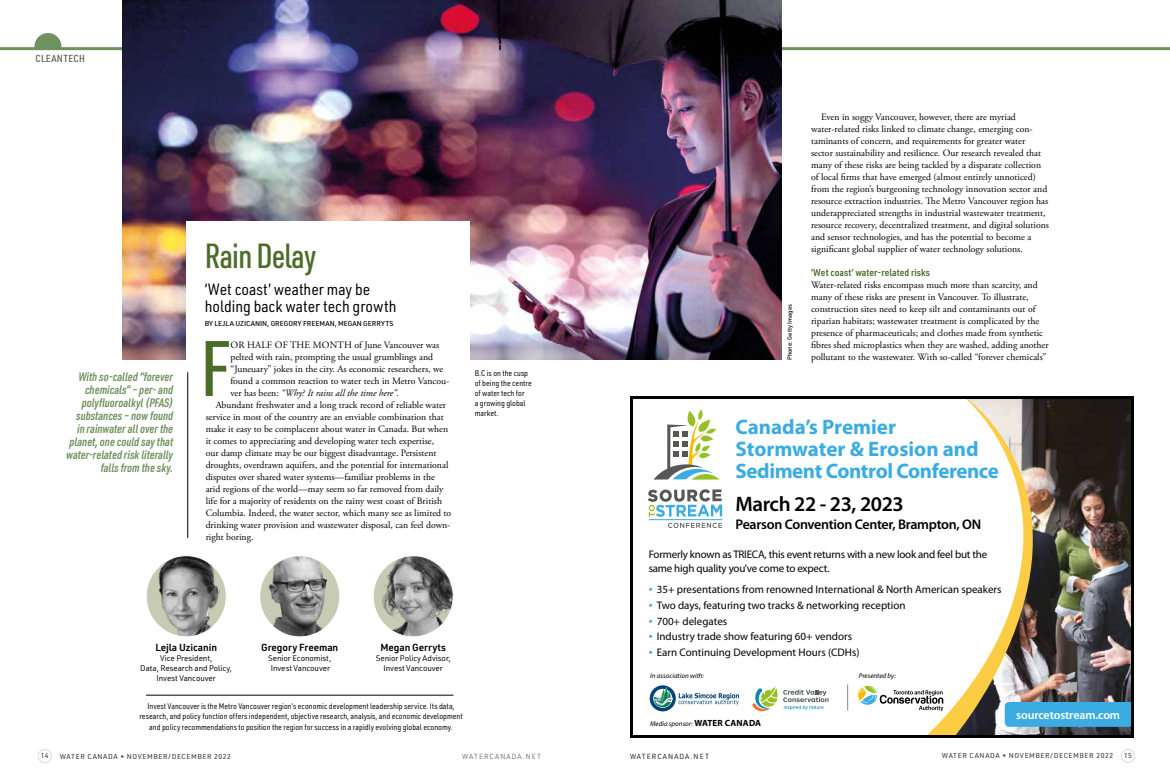
<style>
.page{position:relative;width:1170px;height:783px;background:#fff}
.page>*{position:absolute;margin:0;border:0;box-sizing:border-box;transform-origin:0 0}
.t1{font:500 77px "URWDIN Cond";color:#4b6d29}
.t2{font:500 34px "URWDIN Cond";letter-spacing:-.02em;color:#4b6d29}
.t3{font:700 21px/22px "Myriad Pro";letter-spacing:-.01em;color:#3bace2}
.t4{font:600 21px "Myriad Pro";letter-spacing:-.02em;color:#000}
.t5{font:16px/17px "URWDIN Semi Cond";color:#000}
.t6{font:600 14px "Myriad Pro";letter-spacing:-.02em;color:#000}
.t7{font:italic 600 12px/13px "URWDIN Cond";color:#6e925e;text-align:right}
.t8{font:600 12px "Myriad Pro";letter-spacing:-.01em;color:#fff}
.t9{font:11px "Myriad Pro";color:#000}
.t10{font:11px/14px "Myriad Pro";letter-spacing:-.02em;color:#000}
.t11{font:600 10px "URWDIN";letter-spacing:-.01em;color:#000}
.t12{font:500 10px "URWDIN Semi Cond";letter-spacing:.02em;color:#575756}
.t13{font:9.8px/12px "Adobe Garamond Pro";color:#000}
.t14{font:italic 9.8px "Adobe Garamond Pro";color:#000}
.t15{font:600 9.8px "URWDIN Semi Cond";color:#4b6d29}
.t16{font:8px/10px "URWDIN Semi Cond";color:#000}
.t17{font:8px/10px "URWDIN";letter-spacing:-.01em;color:#000;text-align:center}
.t18{font:500 7px "URWDIN";letter-spacing:.08em;color:#4a4a49}
.t19{font:italic 7px "Myriad Pro";color:#000}
.t20{font:500 7px "URWDIN";color:#000}
.t21{font:300 7px "URWDIN";letter-spacing:.14em;color:#4a4a49}
.t22{font:500 6px "URWDIN";color:#000}
.s1{font-style:normal}
.s2{font-size:14px;color:#3bace2}
.s3{font-weight:700;font-style:normal;font-size:9px}
</style>
<div class="page">
<div style="left:38px;top:749px;width:14px;height:14px;border:1px solid #dadada;border-radius:50%"></div>
<div style="left:1121px;top:749px;width:14px;height:14px;border:1px solid #dadada;border-radius:50%"></div>
<svg style="left:34px;top:33px;width:28px;height:14px"></svg>
<hr style="left:0;top:47px;width:1170px;height:3px;background:#6e925e">
<img style="left:122px;top:0;width:660px;height:360px">
<div style="left:186px;top:221px;width:283px;height:458px;background:#fff"></div>
<img style="left:375px;top:557px;width:77px;height:79px">
<div style="left:373px;top:555px;width:81px;height:82px;border:1px solid #fff;border-radius:50%"></div>
<img style="left:261px;top:557px;width:77px;height:80px">
<div style="left:259px;top:555px;width:81px;height:82px;border:1px solid #fff;border-radius:50%"></div>
<img style="left:148px;top:557px;width:77px;height:80px">
<div style="left:146px;top:555px;width:81px;height:82px;border:1px solid #fff;border-radius:50%"></div>
<hr style="left:188px;top:372px;width:1px;height:166px;background:#000">
<hr style="left:146px;top:695px;width:308px;height:1px;background:#000">
<svg style="left:928px;top:699px;width:25px;height:35px"></svg>
<img style="left:953px;top:400px;width:177px;height:334px">
<div style="left:1005px;top:702px;width:125px;height:25px;background:#3bace2"></div>
<svg style="left:648px;top:489px;width:74px;height:28px"></svg>
<svg style="left:668px;top:523px;width:54px;height:5px"></svg>
<hr style="left:649px;top:519px;width:73px;height:1px;background:#3babe2">
<svg style="left:654px;top:410px;width:66px;height:70px"></svg>
<svg style="left:858px;top:686px;width:85px;height:25px"></svg>
<svg style="left:650px;top:685px;width:89px;height:26px"></svg>
<svg style="left:753px;top:686px;width:76px;height:25px"></svg>
<svg style="left:847px;top:685px;width:1px;height:25px"></svg>
<div style="left:630px;top:396px;width:504px;height:342px;border:3px solid #000"></div>
<p class="t12" style="left:35px;top:51px;width:51px">CLEANTECH</p>
<p class="t7" style="left:66px;top:370px;width:109px">With so-called “forever chemicals” – per- and polyfluoroalkyl (PFAS) substances – now found in rainwater all over the planet, one could say that water-related risk literally falls from the sky.</p>
<h2 class="t2" style="left:205px;top:233px;width:113px">Rain Delay</h2>
<h3 class="t5" style="left:205px;top:280px;width:193px">‘Wet coast’ weather may be holding back water tech growth</h3>
<p class="t20" style="left:205px;top:319px;width:190px">BY LEJLA UZICANIN, GREGORY FREEMAN, MEGAN GERRYTS</p>
<h1 class="t1" style="left:201px;top:317px;width:31px">F</h1>
<p class="t13" style="left:230px;top:339px;width:210px">OR HALF OF THE MONTH of June Vancouver was</p>
<p class="t13" style="left:230px;top:351px;width:204px">pelted with rain, prompting the usual grumblings and</p>
<p class="t13" style="left:230px;top:363px;width:214px">“Juneuary” jokes in the city. As economic researchers, we</p>
<p class="t13" style="left:230px;top:375px;width:220px">found a common reaction to water tech in Metro Vancou-</p>
<p class="t14" style="left:230px;top:387px;width:170px"><span class="s1">ver has been:</span> “Why? It rains all the time here”<span class="s1">.</span></p>
<p class="t13" style="left:216px;top:399px;width:232px">Abundant freshwater and a long track record of reliable water</p>
<p class="t13" style="left:206px;top:411px;width:240px">service in most of the country are an enviable combination that</p>
<p class="t13" style="left:206px;top:423px;width:244px">make it easy to be complacent about water in Canada. But when</p>
<p class="t13" style="left:206px;top:435px;width:230px">it comes to appreciating and developing water tech expertise,</p>
<p class="t13" style="left:206px;top:447px;width:232px">our damp climate may be our biggest disadvantage. Persistent</p>
<p class="t13" style="left:206px;top:459px;width:244px">droughts, overdrawn aquifers, and the potential for international</p>
<p class="t13" style="left:206px;top:471px;width:231px">disputes over shared water systems—familiar problems in the</p>
<p class="t13" style="left:206px;top:483px;width:239px">arid regions of the world—may seem so far removed from daily</p>
<p class="t13" style="left:206px;top:495px;width:238px">life for a majority of residents on the rainy west coast of British</p>
<p class="t13" style="left:206px;top:507px;width:247px">Columbia. Indeed, the water sector, which many see as limited to</p>
<p class="t13" style="left:206px;top:519px;width:246px">drinking water provision and wastewater disposal, can feel down-</p>
<p class="t13" style="left:206px;top:531px;width:49px">right boring.</p>
<p class="t16" style="left:475px;top:368px;width:59px">B.C is on the cusp of being the centre of water tech for<br>a growing global market.</p>
<p class="t11" style="left:155px;top:641px;width:63px">Lejla Uzicanin</p>
<p class="t17" style="left:140px;top:653px;width:93px">Vice President,<br>Data, Research and Policy,<br>Invest Vancouver</p>
<p class="t11" style="left:261px;top:641px;width:79px">Gregory Freeman</p>
<p class="t17" style="left:268px;top:653px;width:65px">Senior Economist,<br>Invest Vancouver</p>
<p class="t11" style="left:380px;top:641px;width:67px">Megan Gerryts</p>
<p class="t17" style="left:376px;top:653px;width:76px">Senior Policy Advisor,<br>Invest Vancouver</p>
<p class="t16" style="left:139px;top:700px;width:325px;line-height:10.5px;text-align:center">Invest Vancouver is the Metro Vancouver region’s economic development leadership service. Its data, research, and policy function offers independent, objective research, analysis, and economic development and policy recommendations to position the region for success in a rapidly evolving global economy.</p>
<p class="t22" style="left:786px;top:360px;width:57px;rotate:-90deg">Phone: Getty Images</p>
<p class="t13" style="left:811px;top:111px;width:239px;text-indent:10px">Even in soggy Vancouver, however, there are myriad water-related risks linked to climate change, emerging con&shy;taminants of concern, and requirements for greater water sector sustainability and resilience. Our research revealed that many of these risks are being tackled by a disparate collection of local firms that have emerged (almost entirely unnoticed) from the region’s burgeoning technology innovation sector and resource extraction industries. The Metro Vancouver region has underappreciated strengths in industrial wastewater treatment, resource recovery, decentralized treatment, and digital solutions and sensor technologies, and has the potential to become a significant global supplier of water technology solutions.</p>
<p class="t15" style="left:811px;top:266px;width:121px">‘Wet coast’ water-related risks</p>
<p class="t13" style="left:811px;top:279px;width:239px">Water-related risks encompass much more than scarcity, and many of these risks are present in Vancouver. To illustrate, construction sites need to keep silt and contaminants out of riparian habitats; wastewater treatment is complicated by the presence of pharmaceuticals; and clothes made from synthetic fibres shed microplastics when they are washed, adding another pollutant to the wastewater. With so-called “forever chemicals”</p>
<h3 class="t3" style="left:736px;top:415px;width:265px">Canada’s Premier<br>Stormwater &amp; Erosion and<br>Sediment Control Conference</h3>
<h3 class="t4" style="left:736px;top:492px;width:170px">March 22 - 23, 2023</h3>
<h3 class="t6" style="left:736px;top:516px;width:247px">Pearson Convention Center, Brampton, ON</h3>
<p class="t10" style="left:649px;top:547px;width:340px">Formerly known as TRIECA, this event returns with a new look and feel but the same high quality you’ve come to expect.</p>
<p class="t9" style="left:649px;top:582px;width:354px"><span class="s2">•</span> 35+ presentations from renowned International &amp; North American speakers</p>
<p class="t9" style="left:649px;top:598px;width:258px"><span class="s2">•</span> Two days, featuring two tracks &amp; networking reception</p>
<p class="t9" style="left:649px;top:614px;width:80px"><span class="s2">•</span> 700+ delegates</p>
<p class="t9" style="left:649px;top:630px;width:205px"><span class="s2">•</span> Industry trade show featuring 60+ vendors</p>
<p class="t9" style="left:649px;top:646px;width:212px"><span class="s2">•</span> Earn Continuing Development Hours (CDHs)</p>
<p class="t19" style="left:650px;top:671px;width:55px">In association with:</p>
<p class="t19" style="left:859px;top:671px;width:38px">Presented by:</p>
<p class="t19" style="left:650px;top:719px;width:113px">Media sponsor: <span class="s3">WATER CANADA</span></p>
<p class="t8" style="left:1016px;top:708px;width:106px">sourcetostream.com</p>
<p class="t18" style="left:41px;top:751px;width:9px">14</p>
<p class="t18" style="left:60px;top:751px;width:173px">WATER CANADA • NOVEMBER/DECEMBER 2022</p>
<p class="t21" style="left:462px;top:752px;width:80px">WATERCANADA.NET</p>
<p class="t18" style="left:942px;top:751px;width:173px">WATER CANADA • NOVEMBER/DECEMBER 2022</p>
<p class="t18" style="left:1124px;top:751px;width:9px">15</p>
<p class="t21" style="left:630px;top:752px;width:80px">WATERCANADA.NET</p>
</div>
